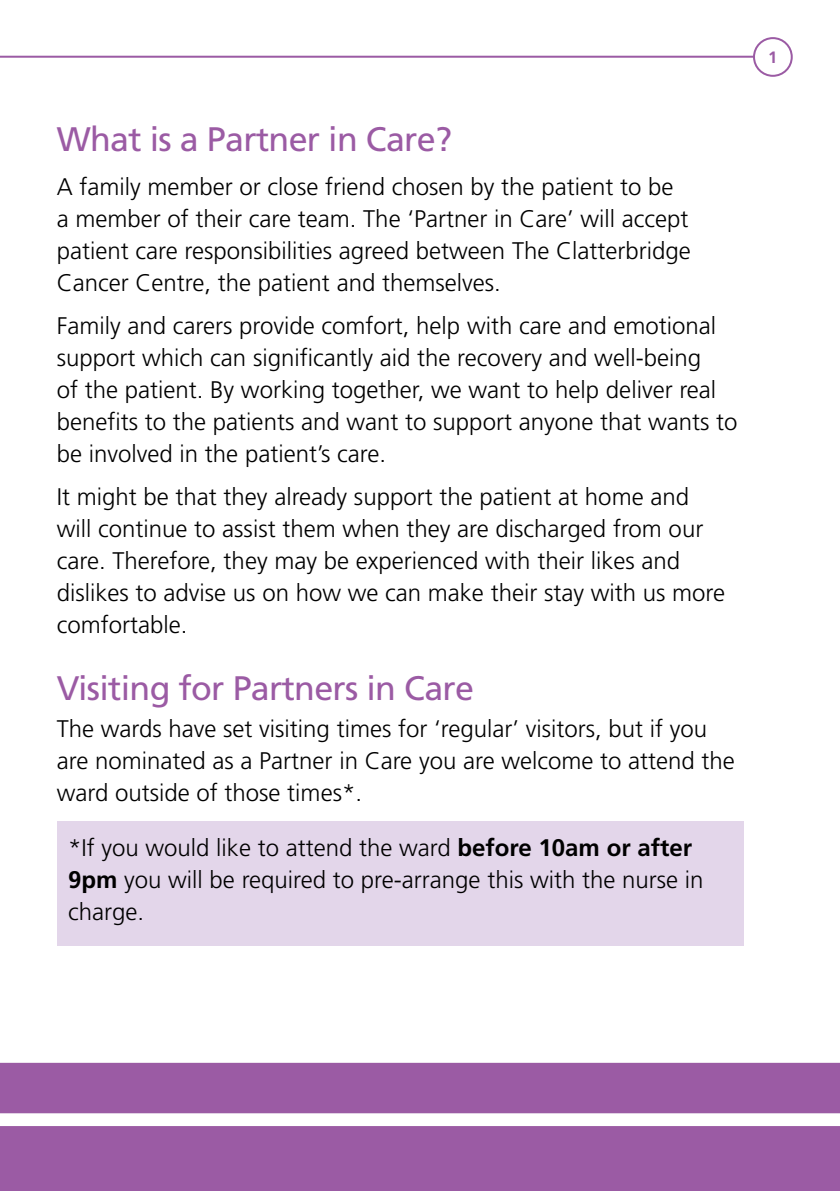
<style>
.page{position:relative;width:840px;height:1191px;background:#fff}
.page>*{position:absolute;margin:0;border:0;box-sizing:border-box;transform-origin:0 0}
.t1{font:34px "Frutiger";letter-spacing:-.02em;color:#9b5ba4}
.t2{font:300 24px/32px "Frutiger";color:#000}
.t3{font:700 16.4px "Frutiger";color:#9b5ba4}
.s1{font-weight:700}
</style>
<div class="page">
<div style="left:0;top:1062px;width:839px;height:129px;background:#9b5ba4"></div>
<svg style="left:0;top:1113px;width:839px;height:13px"></svg>
<div style="left:57px;top:821px;width:686px;height:124px;background:#e3d6ea"></div>
<div style="left:752px;top:37px;width:40px;height:40px;border:2px solid #9b5ba4;border-radius:50%"></div>
<hr style="left:0;top:56px;width:754px;height:2px;background:#9b5ba4">
<h1 class="t1" style="left:57px;top:119px;width:396px">What is a Partner in Care?</h1>
<p class="t2" style="left:57px;top:170px;width:635px">A family member or close friend chosen by the patient to be a member of their care team. The ‘Partner in Care’ will accept patient care responsibilities agreed between The Clatterbridge Cancer Centre, the patient and themselves.</p>
<p class="t2" style="left:57px;top:309px;width:682px">Family and carers provide comfort, help with care and emotional support which can significantly aid the recovery and well-being<br>of the patient. By working together, we want to help deliver real benefits to the patients and want to support anyone that wants to be involved in the patient’s care.</p>
<p class="t2" style="left:57px;top:481px;width:669px">It might be that they already support the patient at home and will continue to assist them when they are discharged from our care. Therefore, they may be experienced with their likes and dislikes to advise us on how we can make their stay with us more comfortable.</p>
<h1 class="t1" style="left:57px;top:668px;width:418px">Visiting for Partners in Care</h1>
<p class="t2" style="left:57px;top:713px;width:679px">The wards have set visiting times for ‘regular’ visitors, but if you are nominated as a Partner in Care you are welcome to attend the ward outside of those times*.</p>
<p class="t2" style="left:68px;top:832px;width:636px">*If you would like to attend the ward <span class="s1">before 10am or after<br>9pm</span> you will be required to pre-arrange this with the nurse in charge.</p>
<p class="t3" style="left:767px;top:48px;width:11px">1</p>
</div>
